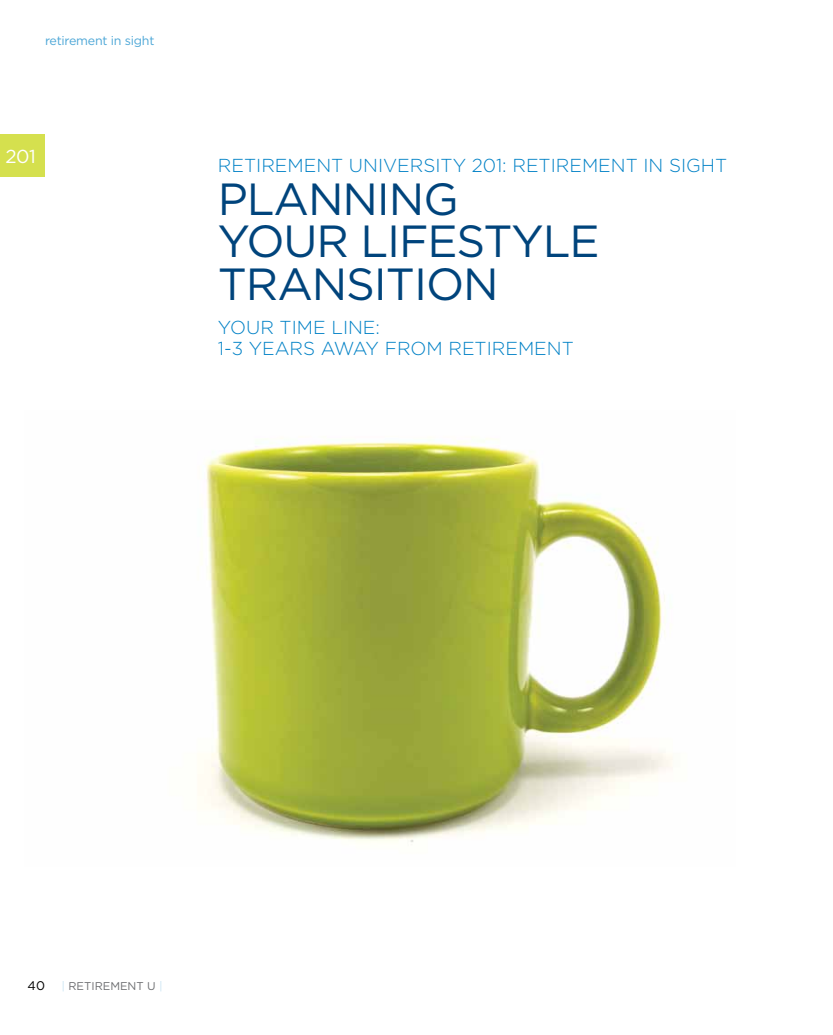
<style>
.page{position:relative;width:833px;height:1035px;background:#fff}
.page>*{position:absolute;margin:0;border:0;box-sizing:border-box;transform-origin:0 0}
.t1{font:45px/42.5px "Gotham";letter-spacing:-.025em;color:#00447c}
.t2{font:300 18.75px/21.2px "Gotham";color:#0081c6}
.t3{font:18.75px "Gotham";color:#fff}
.t4{font:12.5px "Gotham";color:#4da7d7}
.t5{font:12.5px "Gotham";color:#000}
.t6{font:11.25px "Gotham";color:#6d6e71}
.s1{font-weight:100;color:#4da7d7}
</style>
<div class="page">
<img style="left:198px;top:438px;width:475px;height:405px">
<div style="left:0;top:135px;width:45px;height:42px;background:#d5e04e"></div>
<p class="t4" style="left:45px;top:32px;width:111px">RETIREMENT IN SIGHT</p>
<p class="t3" style="left:5px;top:145px;width:32px">201</p>
<p class="t2" style="left:218px;top:155px;width:496px">RETIREMENT UNIVERSITY 201: RETIREMENT IN SIGHT</p>
<h1 class="t1" style="left:218px;top:177px;width:383px">PLANNING<br>YOUR LIFESTYLE<br>TRANSITION</h1>
<p class="t2" style="left:218px;top:316px;width:353px">YOUR TIME LINE:<br>1-3 YEARS AWAY FROM RETIREMENT</p>
<p class="t5" style="left:27px;top:978px;width:19px">40</p>
<p class="t6" style="left:62px;top:979px;width:102px"><span class="s1">|</span> RETIREMENT U <span class="s1">|</span></p>
</div>
